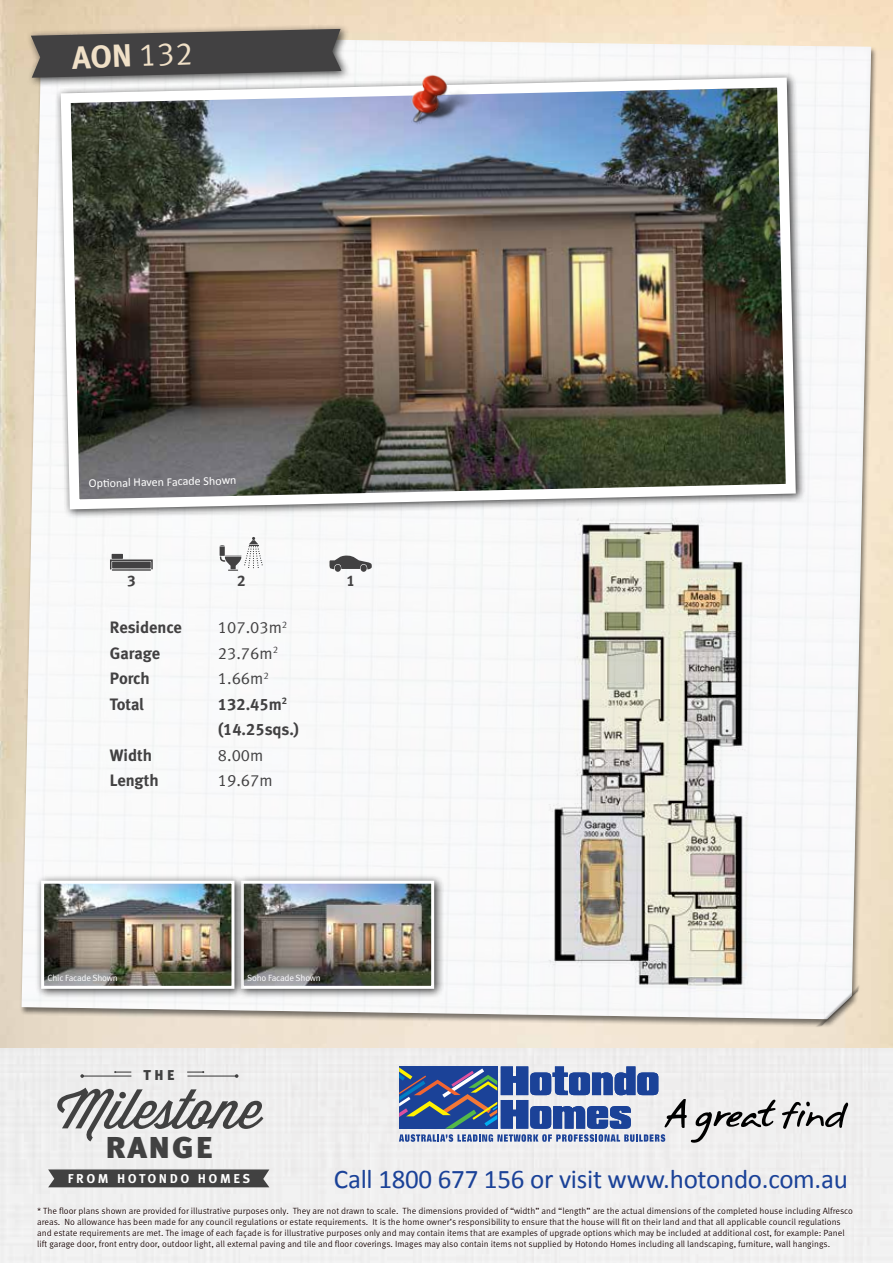
<style>
.page{position:relative;width:893px;height:1263px;background:#fff}
.page>*{position:absolute;margin:0;border:0;box-sizing:border-box;transform-origin:0 0}
.t1{font:54.15px "Wisdom Script AI";color:#414141}
.t2{font:31.95px "Meta Bold LF";color:#f0e0c7}
.t3{font:30.15px "Meta Black LF Caps";letter-spacing:.05em;color:#414141;scale:1.09 1}
.t4{font:27px "Calibri";letter-spacing:-.01em;color:#1b4298}
.t5{font:16.5px/25.5px "Meta Bold LF";color:#424142}
.t6{font:16.5px "Meta Normal LF";color:#424142}
.t7{font:15.3px "Meta Bold LF";color:#424142}
.t8{font:14.25px "Meta Black LF Caps";color:#414141}
.t9{font:12.9px "Meta Bold LF Caps";letter-spacing:.2em;color:#fff}
.t10{font:12px "Calibri";color:#fff}
.t11{font:9px/10.8px "Meta Normal LF";color:#1d0b0b}
.t12{font:9px "Meta Normal LF";letter-spacing:-.02em;color:#fff}
.s1{font-family:"Meta Normal LF"}
</style>
<div class="page">
<img style="left:0;top:0;width:893px;height:1048px">
<img style="left:22px;top:35px;width:849px;height:984px">
<img style="left:788px;top:962px;width:98px;height:86px">
<div style="left:0;top:1048px;width:893px;height:215px;background:#efefef"></div>
<svg style="left:37px;top:1207px;width:816px;height:43px"></svg>
<img style="left:56px;top:73px;width:745px;height:441px">
<img style="left:380px;top:63px;width:106px;height:79px">
<div style="left:26px;top:23px;width:325px;height:65px;background:#000;opacity:.75"></div>
<svg style="left:31px;top:29px;width:311px;height:49px"></svg>
<svg style="left:220px;top:537px;width:43px;height:34px"></svg>
<svg style="left:110px;top:559px;width:43px;height:11px"></svg>
<hr style="left:112px;top:569px;width:39px;height:2px;background:#424142">
<div style="left:112px;top:554px;width:11px;height:5px;background:#424142"></div>
<div style="left:361px;top:565px;width:6px;height:7px;background:#424142;border-radius:50%"></div>
<div style="left:335px;top:565px;width:6px;height:7px;background:#424142;border-radius:50%"></div>
<svg style="left:329px;top:556px;width:43px;height:13px"></svg>
<svg style="left:48px;top:1169px;width:221px;height:18px"></svg>
<hr style="left:188px;top:1075px;width:49px;height:1px;background:#414141">
<hr style="left:82px;top:1075px;width:49px;height:1px;background:#414141">
<svg style="left:80px;top:1074px;width:4px;height:4px"></svg>
<svg style="left:187px;top:1071px;width:17px;height:2px"></svg>
<svg style="left:114px;top:1071px;width:17px;height:2px"></svg>
<svg style="left:782px;top:1102px;width:66px;height:27px"></svg>
<svg style="left:399px;top:1066px;width:377px;height:76px"></svg>
<img style="left:540px;top:511px;width:213px;height:502px">
<div style="left:235px;top:874px;width:209px;height:125px;background:#000;opacity:.75"></div>
<img style="left:245px;top:885px;width:185px;height:100px">
<div style="left:241px;top:881px;width:193px;height:108px;border:3px solid #fff"></div>
<div style="left:35px;top:874px;width:210px;height:125px;background:#000;opacity:.75"></div>
<img style="left:45px;top:885px;width:185px;height:100px">
<div style="left:41px;top:881px;width:193px;height:108px;border:3px solid #fff"></div>
<h2 class="t2" style="left:71px;top:37px;width:122px;rotate:-2deg">AON <span class="s1">132</span></h2>
<h3 class="t10" style="left:89px;top:475px;width:149px;rotate:-1deg">Optional Haven Facade Shown</h3>
<h3 class="t7" style="left:127px;top:571px;width:10px">3</h3>
<h3 class="t7" style="left:237px;top:571px;width:10px">2</h3>
<h3 class="t7" style="left:346px;top:571px;width:10px">1</h3>
<h3 class="t5" style="left:110px;top:614px;width:73px">Residence</h3>
<h3 class="t6" style="left:218px;top:618px;width:71px">107.03m<sup>2</sup></h3>
<h3 class="t5" style="left:110px;top:640px;width:52px">Garage</h3>
<h3 class="t6" style="left:218px;top:643px;width:62px">23.76m<sup>2</sup></h3>
<h3 class="t5" style="left:110px;top:665px;width:41px">Porch</h3>
<h3 class="t6" style="left:218px;top:669px;width:52px">1.66m<sup>2</sup></h3>
<h3 class="t5" style="left:110px;top:691px;width:35px">Total</h3>
<h3 class="t5" style="left:218px;top:691px;width:83px">132.45m<sup>2 </sup>(14.25sqs.)</h3>
<h3 class="t5" style="left:110px;top:742px;width:44px">Width</h3>
<h3 class="t6" style="left:218px;top:745px;width:47px">8.00m</h3>
<h3 class="t5" style="left:110px;top:767px;width:50px">Length</h3>
<h3 class="t6" style="left:218px;top:771px;width:56px">19.67m</h3>
<p class="t12" style="left:48px;top:973px;width:72px">Chic Facade Shown</p>
<p class="t12" style="left:247px;top:973px;width:75px">Soho Facade Shown</p>
<h3 class="t8" style="left:144px;top:1066px;width:32px">THE</h3>
<h1 class="t1" style="left:57px;top:1067px;width:206px">Milestone</h1>
<h3 class="t3" style="left:106px;top:1130px;width:100px">RANGE</h3>
<h3 class="t9" style="left:68px;top:1170px;width:184px">FROM HOTONDO HOMES</h3>
<h3 class="t4" style="left:334px;top:1161px;width:516px">Call 1800 677 156 or visit www.hotondo.com.au</h3>
<p class="t11" style="left:37px;top:1206px;width:817px">* The floor plans shown are provided for illustrative purposes only. They are not drawn to scale. The dimensions provided of “width” and “length” are the actual dimensions of the completed house including Alfresco areas. No allowance has been made for any council regulations or estate requirements. It is the home owner’s responsibility to ensure that the house will fit on their land and that all applicable council regulations and estate requirements are met. The image of each façade is for illustrative purposes only and may contain items that are examples of upgrade options which may be included at additional cost, for example: Panel lift garage door, front entry door, outdoor light, all external paving and tile and floor coverings. Images may also contain items not supplied by Hotondo Homes including all landscaping, furniture, wall hangings.</p>
</div>
